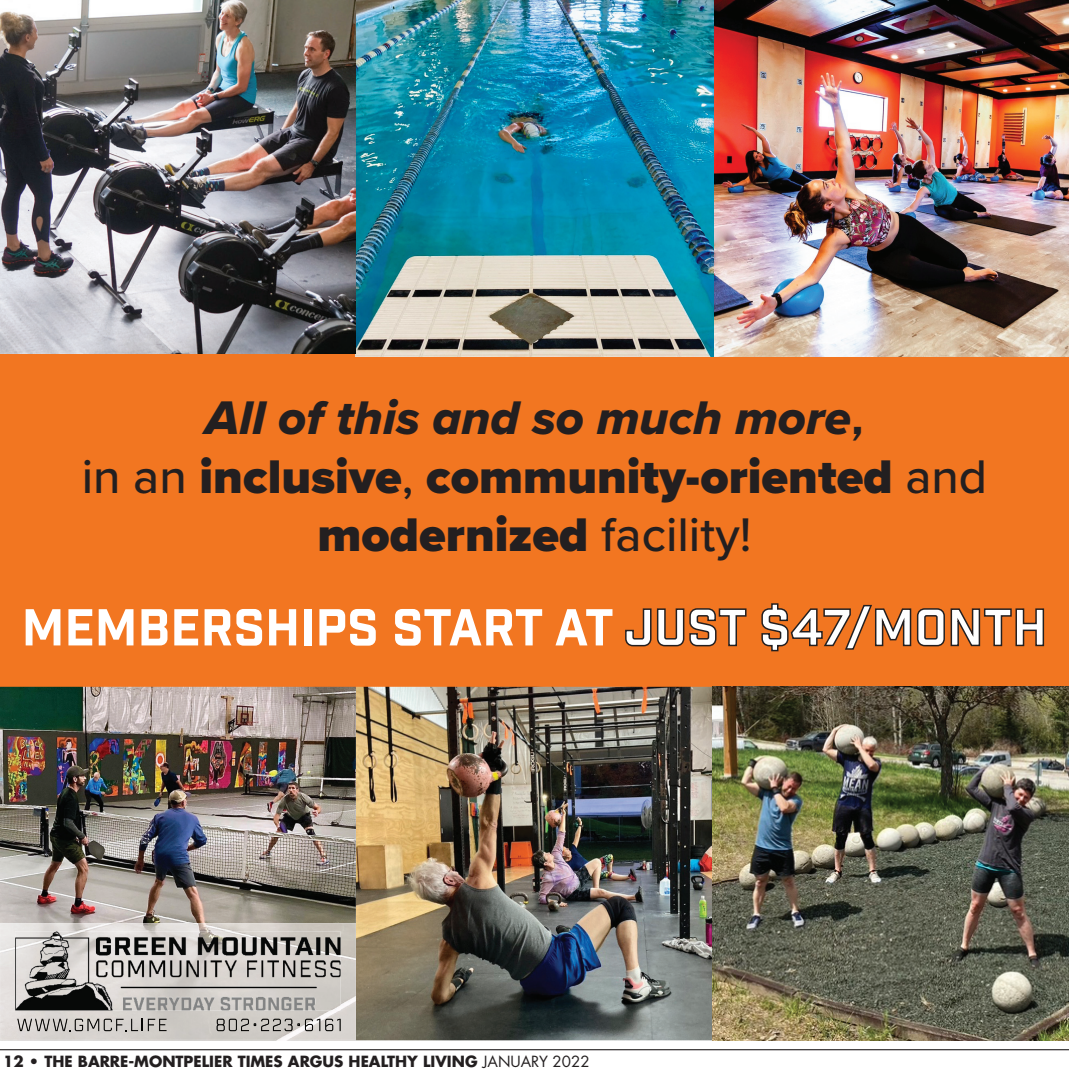
<style>
.page{position:relative;width:1069px;height:1069px;background:#fff}
.page>*{position:absolute;margin:0;border:0;box-sizing:border-box;transform-origin:0 0}
.t1{font:50.4px "Industry Inc Base";color:#fff}
.t2{font:900 48.9px/58.7px "Proxima Nova";color:#231f20;text-align:center}
.t3{font:48.9px "Proxima Nova Extrabld It";color:#231f20}
.t4{font:700 15px "Futura";color:#231f20}
.s1{font-family:"Industry Inc Base"}
.s2{font-weight:500}
.s3{font-weight:400}
</style>
<div class="page">
<hr style="left:0;top:1048px;width:1068px;height:1px;background:#231f20">
<div style="left:0;top:353px;width:1068px;height:335px;background:#f27621"></div>
<img style="left:0;top:686px;width:1068px;height:354px">
<img style="left:356px;top:0;width:712px;height:356px">
<img style="left:0;top:922px;width:356px;height:117px">
<img style="left:15px;top:931px;width:325px;height:79px">
<svg style="left:17px;top:1018px;width:149px;height:12px"></svg>
<svg style="left:216px;top:1018px;width:124px;height:12px"></svg>
<img style="left:0;top:0;width:356px;height:353px">
<svg style="left:625px;top:608px;width:122px;height:39px"></svg>
<svg style="left:761px;top:603px;width:283px;height:49px"></svg>
<h2 class="t3" style="left:205px;top:381px;width:660px">All of this and so much more<span class="s1">,</span></h2>
<h2 class="t2" style="left:82px;top:446px;width:906px"><span class="s2">in an</span> inclusive<span class="s2">,</span> community-oriented <span class="s2">and </span>modernized <span class="s2">facility!</span></h2>
<h1 class="t1" style="left:22px;top:597px;width:1026px">MEMBERSHIPS START AT JUST $47/MONTH</h1>
<p class="t4" style="left:3px;top:1051px;width:587px">12 • THE BARRE-MONTPELIER TIMES ARGUS HEALTHY LIVING <span class="s3">JANUARY 2022</span></p>
</div>
